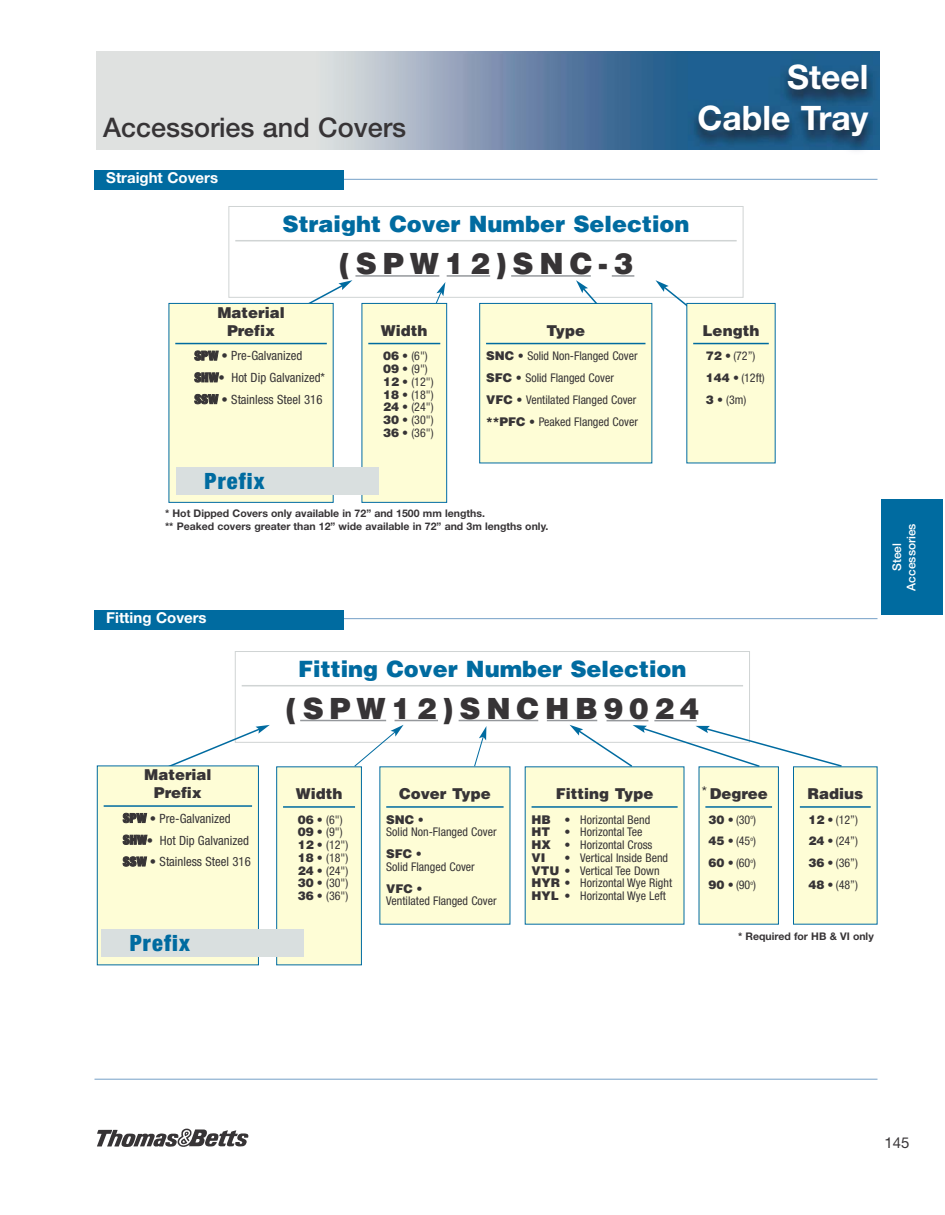
<style>
.page{position:relative;width:945px;height:1215px;background:#fff}
.page>*{position:absolute;margin:0;border:0;box-sizing:border-box;transform-origin:0 0}
.t1{font:700 33.75px/40.5px "Helvetica Neue LT Std";color:#fff;text-align:right}
.t2{font:900 29.25px "Helvetica LT Std";letter-spacing:.2em;color:#373436}
.t3{font:500 27px "Helvetica Neue LT Std";color:#373436}
.t4{font:900 22.5px "Helvetica LT Std";color:#006ba0}
.t5{font:900 condensed 22.5px "Helvetica Neue LT Std";letter-spacing:.05em;color:#006ba0}
.t6{font:900 15px/18px "Helvetica LT Std";color:#373436;text-align:center}
.t7{font:700 15px "Helvetica Neue LT Std";color:#fff}
.t8{font:15px "Helvetica Neue LT Std";color:#373436}
.t9{font:condensed 12.75px/21.8px "Helvetica Neue LT Std";color:#373436}
.t10{font:condensed 12px/12.8px "Helvetica Neue LT Std";color:#373436}
.t11{font:500 12px/14.4px "Helvetica Neue LT Std";color:#fff;text-align:center}
.t12{font:900 12px "Helvetica LT Std";color:#373436}
.t13{font:700 10.5px/12.6px "Helvetica Neue LT Std";color:#373436}
.s1{font-weight:900}
.s2{font-weight:500}
.s3{font-family:"Helvetica LT Std";font-weight:900;font-stretch:normal}
.s4{font-weight:500;font-stretch:normal}
.s5{font-family:"Helvetica Neue LT Std";font-weight:500}
</style>
<div class="page">
<img style="left:96px;top:51px;width:783px;height:99px">
<svg style="left:97px;top:1128px;width:151px;height:19px"></svg>
<img style="left:458px;top:55px;width:422px;height:96px">
<hr style="left:94px;top:1079px;width:784px;height:1px;background:#76a0c7">
<div style="left:228px;top:206px;width:515px;height:92px;border:1px solid #d0d4d4"></div>
<hr style="left:235px;top:240px;width:502px;height:1px;background:#d0d4d4">
<svg style="left:434px;top:282px;width:11px;height:21px"></svg>
<svg style="left:286px;top:280px;width:66px;height:23px"></svg>
<svg style="left:656px;top:280px;width:48px;height:26px"></svg>
<hr style="left:355px;top:275px;width:84px;height:2px;background:#95989c">
<hr style="left:447px;top:275px;width:43px;height:2px;background:#95989c">
<hr style="left:511px;top:275px;width:80px;height:2px;background:#95989c">
<hr style="left:612px;top:275px;width:22px;height:2px;background:#95989c">
<svg style="left:576px;top:280px;width:35px;height:23px"></svg>
<div style="left:169px;top:304px;width:164px;height:198px;background:#fefdd6"></div>
<div style="left:169px;top:303px;width:165px;height:200px;border:1px solid #006ba0"></div>
<hr style="left:175px;top:343px;width:152px;height:1px;background:#006ba0">
<div style="left:687px;top:304px;width:88px;height:159px;background:#fefdd6"></div>
<hr style="left:693px;top:343px;width:76px;height:1px;background:#006ba0">
<div style="left:480px;top:304px;width:171px;height:159px;background:#fefdd6"></div>
<div style="left:479px;top:303px;width:173px;height:160px;border:1px solid #006ba0"></div>
<hr style="left:486px;top:343px;width:159px;height:1px;background:#006ba0">
<div style="left:362px;top:304px;width:84px;height:198px;background:#fefdd6"></div>
<div style="left:362px;top:303px;width:85px;height:200px;border:1px solid #006ba0"></div>
<hr style="left:368px;top:343px;width:72px;height:1px;background:#006ba0">
<hr style="left:254px;top:179px;width:624px;height:1px;background:#76a0c7">
<div style="left:94px;top:170px;width:250px;height:20px;background:#006ba0"></div>
<hr style="left:254px;top:618px;width:624px;height:1px;background:#76a0c7">
<div style="left:94px;top:610px;width:250px;height:19px;background:#006ba0"></div>
<div style="left:235px;top:651px;width:515px;height:92px;border:1px solid #d0d4d4"></div>
<hr style="left:242px;top:685px;width:501px;height:1px;background:#d0d4d4">
<svg style="left:474px;top:727px;width:12px;height:39px"></svg>
<svg style="left:162px;top:725px;width:108px;height:41px"></svg>
<svg style="left:570px;top:725px;width:272px;height:43px"></svg>
<hr style="left:300px;top:720px;width:86px;height:1px;background:#95989c">
<hr style="left:395px;top:720px;width:43px;height:1px;background:#95989c">
<hr style="left:459px;top:720px;width:79px;height:1px;background:#95989c">
<hr style="left:547px;top:720px;width:50px;height:1px;background:#95989c">
<div style="left:277px;top:767px;width:84px;height:198px;background:#fefdd6"></div>
<div style="left:276px;top:766px;width:86px;height:199px;border:1px solid #006ba0"></div>
<hr style="left:283px;top:806px;width:72px;height:2px;background:#006ba0">
<hr style="left:654px;top:720px;width:43px;height:1px;background:#95989c">
<hr style="left:607px;top:720px;width:41px;height:1px;background:#95989c">
<div style="left:380px;top:767px;width:130px;height:157px;background:#fefdd6"></div>
<hr style="left:386px;top:806px;width:118px;height:2px;background:#006ba0">
<div style="left:794px;top:767px;width:83px;height:157px;background:#fefdd6"></div>
<div style="left:793px;top:766px;width:85px;height:159px;border:1px solid #006ba0"></div>
<hr style="left:800px;top:806px;width:71px;height:2px;background:#006ba0">
<div style="left:526px;top:767px;width:158px;height:157px;background:#fefdd6"></div>
<hr style="left:532px;top:806px;width:146px;height:2px;background:#006ba0">
<div style="left:699px;top:767px;width:79px;height:157px;background:#fefdd6"></div>
<div style="left:699px;top:766px;width:80px;height:159px;border:1px solid #006ba0"></div>
<hr style="left:705px;top:806px;width:67px;height:2px;background:#006ba0">
<svg style="left:354px;top:725px;width:50px;height:42px"></svg>
<div style="left:98px;top:766px;width:160px;height:198px;background:#fefdd6"></div>
<div style="left:97px;top:766px;width:162px;height:199px;border:1px solid #006ba0"></div>
<hr style="left:104px;top:805px;width:148px;height:2px;background:#006ba0">
<div style="left:101px;top:929px;width:203px;height:28px;background:#d9dfdf"></div>
<div style="left:176px;top:467px;width:202px;height:28px;background:#d9dfdf"></div>
<div style="left:881px;top:499px;width:61px;height:115px;background:#006ba0"></div>
<h3 class="t3" style="left:103px;top:112px;width:305px">Accessories and Covers</h3>
<h1 class="t1" style="left:698px;top:61px;width:172px">Steel<br>Cable Tray</h1>
<p class="t7" style="left:106px;top:173px;width:113px">Straight Covers</p>
<h3 class="t4" style="left:282px;top:216px;width:409px">Straight Cover Number Selection</h3>
<h2 class="t2" style="left:339px;top:253px;width:296px">(SPW12)SNC-3</h2>
<p class="t6" style="left:217px;top:305px;width:69px">Material<br>Prefix</p>
<p class="t9" style="left:194px;top:346px;width:132px"><span class="s1">SPW</span> <span class="s2">•</span> Pre-Galvanized<br><span class="s1">SHW</span><span class="s2">•</span> Hot Dip Galvanized*<br><span class="s1">SSW</span> <span class="s2">•</span> Stainless Steel 316</p>
<p class="t6" style="left:381px;top:323px;width:48px">Width</p>
<p class="t10" style="left:383px;top:351px;width:52px"><span class="s3">06</span> • (6")<br><span class="s3">09</span> • (9")<br><span class="s3">12</span> • (12")<br><span class="s3">18</span> • (18")<br><span class="s3">24</span> • (24")<br><span class="s3">30</span> • (30")<br><span class="s3">36</span> • (36")</p>
<p class="t6" style="left:546px;top:323px;width:40px">Type</p>
<p class="t10" style="left:486px;top:347px;width:153px;line-height:21.8px"><span class="s3">SNC</span> <span class="s4">•</span> Solid Non-Flanged Cover<br><span class="s3">SFC</span> <span class="s4">•</span> Solid Flanged Cover<br><span class="s3">VFC</span> <span class="s4">•</span> Ventilated Flanged Cover <span class="s3">**PFC</span> <span class="s4">•</span> Peaked Flanged Cover</p>
<h3 class="t5" style="left:204px;top:468px;width:62px">Prefix</h3>
<p class="t13" style="left:165px;top:509px;width:385px">* Hot Dipped Covers only available in 72” and 1500 mm lengths.<br>** Peaked covers greater than 12” wide available in 72” and 3m lengths only.</p>
<p class="t6" style="left:703px;top:323px;width:58px">Length</p>
<p class="t10" style="left:706px;top:347px;width:61px;line-height:21.8px"><span class="s3">72</span> • (72”)<br><span class="s3">144</span> • (12ft)<br><span class="s3">3</span> • (3m)</p>
<p class="t7" style="left:106px;top:612px;width:102px">Fitting Covers</p>
<p class="t6" style="left:144px;top:767px;width:69px">Material<br>Prefix</p>
<p class="t9" style="left:123px;top:809px;width:130px"><span class="s1">SPW</span> <span class="s2">•</span> Pre-Galvanized<br><span class="s1">SHW</span><span class="s2">•</span> Hot Dip Galvanized<br><span class="s1">SSW</span> <span class="s2">•</span> Stainless Steel 316</p>
<h3 class="t5" style="left:130px;top:930px;width:62px">Prefix</h3>
<h3 class="t4" style="left:298px;top:661px;width:390px">Fitting Cover Number Selection</h3>
<h2 class="t2" style="left:286px;top:698px;width:415px">(SPW12)SNCHB9024</h2>
<p class="t6" style="left:296px;top:786px;width:48px">Width</p>
<p class="t10" style="left:298px;top:814px;width:52px"><span class="s3">06</span> • (6")<br><span class="s3">09</span> • (9")<br><span class="s3">12</span> • (12")<br><span class="s3">18</span> • (18")<br><span class="s3">24</span> • (24")<br><span class="s3">30</span> • (30")<br><span class="s3">36</span> • (36")</p>
<p class="t6" style="left:399px;top:786px;width:93px">Cover Type</p>
<p class="t12" style="left:386px;top:815px;width:39px">SNC <span class="s5">•</span></p>
<p class="t10" style="left:386px;top:827px;width:112px">Solid Non-Flanged Cover</p>
<p class="t12" style="left:386px;top:850px;width:37px">SFC <span class="s5">•</span></p>
<p class="t10" style="left:386px;top:862px;width:90px">Solid Flanged Cover</p>
<p class="t12" style="left:386px;top:884px;width:38px">VFC <span class="s5">•</span></p>
<p class="t10" style="left:386px;top:896px;width:112px">Ventilated Flanged Cover</p>
<p class="t6" style="left:556px;top:786px;width:99px">Fitting Type</p>
<p class="t10" style="left:532px;top:814px;width:122px"><span class="s3">HB</span> • Horizontal Bend<br><span class="s3">HT</span> • Horizontal Tee<br><span class="s3">HX</span> • Horizontal Cross</p>
<p class="t12" style="left:532px;top:853px;width:16px">VI</p>
<p class="t10" style="left:532px;top:853px;width:142px;text-indent:33px">• Vertical Inside Bend<br><span class="s3">VTU</span> • Vertical Tee Down<br><span class="s3">HYR</span> • Horizontal Wye Right<br><span class="s3">HYL</span> • Horizontal Wye Left</p>
<p class="t8" style="left:702px;top:787px;width:7px">*</p>
<p class="t6" style="left:710px;top:786px;width:60px">Degree</p>
<p class="t10" style="left:709px;top:810px;width:49px;line-height:21.8px;text-align:justify"><span class="s3">30</span> • (30<sup>o</sup>)<br><span class="s3">45</span> • (45<sup>o</sup>)<br><span class="s3">60</span> • (60<sup>o</sup>)<br><span class="s3">90</span> • (90<sup>o</sup>)</p>
<p class="t6" style="left:807px;top:786px;width:57px">Radius</p>
<p class="t10" style="left:808px;top:810px;width:51px;line-height:21.8px;text-align:justify"><span class="s3">12</span> • (12”)<br><span class="s3">24</span> • (24”)<br><span class="s3">36</span> • (36”)<br><span class="s3">48</span> • (48”)</p>
<p class="t13" style="left:738px;top:932px;width:137px">* Required for HB &amp; VI only</p>
<p class="t11" style="left:890px;top:591px;width:69px;rotate:-90deg">Steel<br>Accessories</p>
<p class="t8" style="left:884px;top:1137px;width:27px">145</p>
</div>
